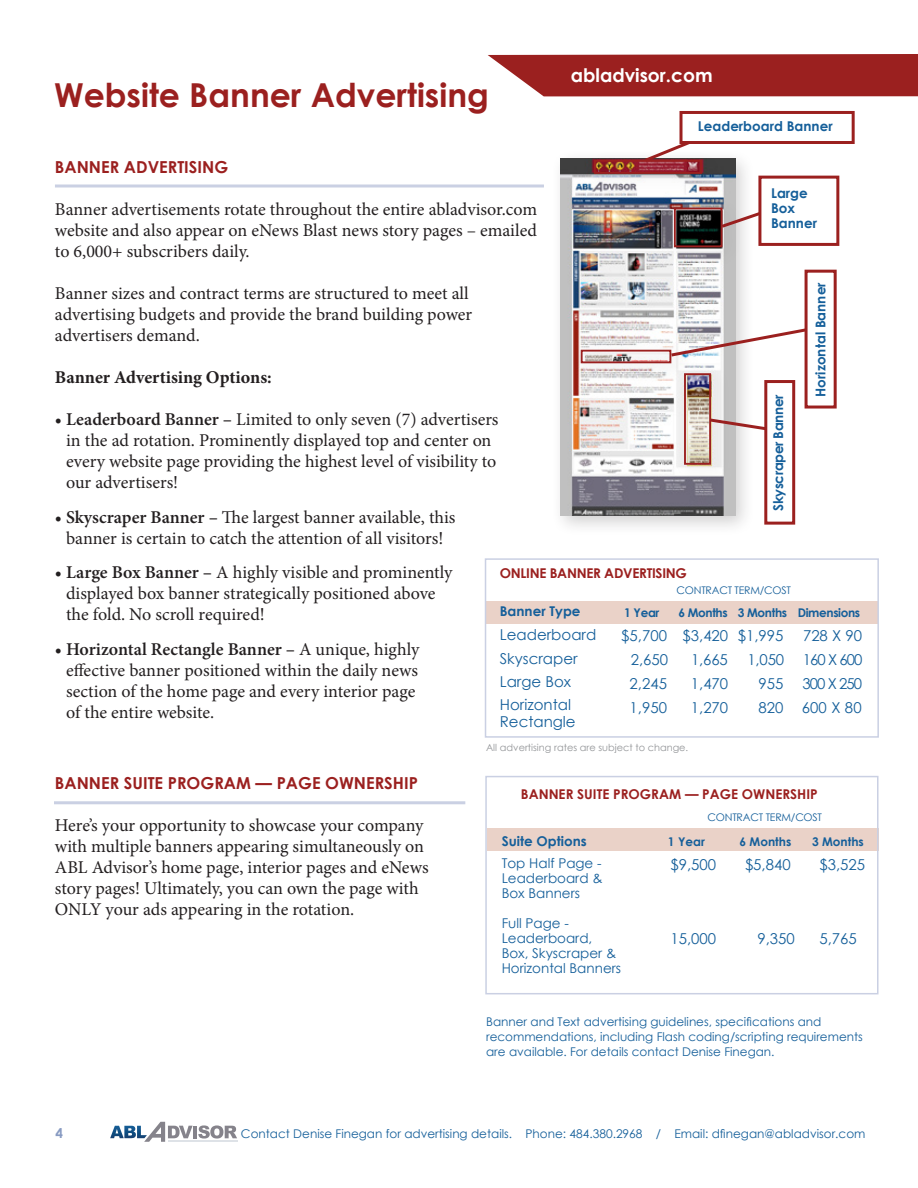
<style>
.page{position:relative;width:918px;height:1188px;background:#fff}
.page>*{position:absolute;margin:0;border:0;box-sizing:border-box;transform-origin:0 0}
.t1{font:700 33px "Century Gothic";color:#9b201f}
.t2{font:700 18.75px "Century Gothic";color:#fff}
.t3{font:18px/21px "Minion Pro";letter-spacing:-.005em;color:#231f20}
.t4{font:700 18px "Minion Pro";letter-spacing:-.005em;color:#231f20}
.t5{font:700 16.5px "Century Gothic";color:#9b201f}
.t6{font:15px/16.5px "Century Gothic";color:#155f9a}
.t7{font:13.5px/15px "Century Gothic";color:#155f9a;text-align:justify}
.t8{font:700 13.5px/15px "Century Gothic";color:#155f9a}
.t9{font:700 13.5px "Century Gothic";color:#9b201f}
.t10{font:700 13.5px "Century Gothic";letter-spacing:-.02em;color:#9b201f}
.t11{font:700 13.5px "Century Gothic";letter-spacing:-.025em;color:#155f9a}
.t12{font:700 13.5px "Century Gothic";color:#889bc2}
.t13{font:12px/15px "Century Gothic";color:#155f9a}
.t14{font:700 12px "Century Gothic";letter-spacing:-.03em;color:#155f9a}
.t15{font:10.5px "Century Gothic";letter-spacing:-.02em;color:#155f9a}
.t16{font:9.75px "Century Gothic";color:#939598}
.s1{font-weight:600}
</style>
<div class="page">
<svg style="left:110px;top:1122px;width:127px;height:20px"></svg>
<hr style="left:168px;top:1140px;width:69px;height:2px;background:#dee2e7">
<svg style="left:55px;top:184px;width:489px;height:4px;background:#d7dbe9"></svg>
<hr style="left:54px;top:801px;width:411px;height:3px;background:#cad0e3">
<svg style="left:488px;top:54px;width:430px;height:42px;background:#a2302f"></svg>
<div style="left:487px;top:828px;width:391px;height:23px;background:#ead2c8"></div>
<div style="left:485px;top:776px;width:394px;height:218px;border:2px solid #cad0e3"></div>
<div style="left:486px;top:601px;width:392px;height:23px;background:#ead2c8"></div>
<div style="left:485px;top:558px;width:394px;height:180px;border:2px solid #cad0e3"></div>
<div style="left:550px;top:148px;width:206px;height:388px;background:#231f20;opacity:.21"></div>
<img style="left:561px;top:159px;width:174px;height:357px">
<div style="left:758px;top:176px;width:81px;height:70px;border:3px solid #9b201f"></div>
<svg style="left:642px;top:134px;width:62px;height:15px"></svg>
<svg style="left:731px;top:417px;width:33px;height:15px"></svg>
<svg style="left:742px;top:209px;width:20px;height:21px"></svg>
<svg style="left:668px;top:326px;width:137px;height:33px"></svg>
<div style="left:680px;top:111px;width:175px;height:33px;background:#fff;border:3px solid #9b201f"></div>
<div style="left:584px;top:149px;width:138px;height:45px;background:#231f20;opacity:.21"></div>
<div style="left:594px;top:160px;width:108px;height:14px;border:2px solid #9b201f"></div>
<div style="left:663px;top:197px;width:79px;height:70px;background:#231f20;opacity:.21"></div>
<div style="left:674px;top:208px;width:49px;height:39px;border:2px solid #9b201f"></div>
<div style="left:571px;top:339px;width:120px;height:44px;background:#231f20;opacity:.21"></div>
<div style="left:581px;top:350px;width:90px;height:13px;border:2px solid #9b201f"></div>
<div style="left:674px;top:363px;width:57px;height:122px;background:#231f20;opacity:.21"></div>
<div style="left:684px;top:373px;width:27px;height:92px;border:2px solid #9b201f"></div>
<div style="left:764px;top:380px;width:31px;height:145px;border:3px solid #9b201f"></div>
<div style="left:805px;top:270px;width:32px;height:139px;border:3px solid #9b201f"></div>
<p class="t1" style="left:54px;top:70px;width:436px">Website Banner Advertising</p>
<p class="t2" style="left:571px;top:61px;width:144px">abladvisor.com</p>
<p class="t8" style="left:698px;top:117px;width:136px">Leaderboard Banner</p>
<p class="t5" style="left:55px;top:155px;width:175px">BANNER ADVERTISING</p>
<p class="t3" style="left:55px;top:199px;width:484px;text-align:justify">Banner advertisements rotate throughout the entire abladvisor.com website and also appear on eNews Blast news story pages – emailed to 6,000+ subscribers daily.</p>
<p class="t3" style="left:55px;top:283px;width:419px">Banner sizes and contract terms are structured to meet all advertising budgets and provide the brand building power advertisers demand.</p>
<p class="t4" style="left:55px;top:365px;width:218px">Banner Advertising Options:</p>
<p class="t3" style="left:66px;top:409px;width:434px;text-indent:-11px"><span class="s1">• Leaderboard Banner –</span> Limited to only seven (7) advertisers in the ad rotation. Prominently displayed top and center on every website page providing the highest level of visibility to our advertisers!</p>
<p class="t3" style="left:55px;top:506px;width:402px;text-align:center"><span class="s1">• Skyscraper Banner –</span> The largest banner available, this banner is certain to catch the attention of all visitors!</p>
<p class="t3" style="left:66px;top:562px;width:388px;text-indent:-11px"><span class="s1">• Large Box Banner –</span> A highly visible and prominently displayed box banner strategically positioned above the fold. No scroll required!</p>
<p class="t3" style="left:66px;top:638px;width:355px;text-indent:-11px"><span class="s1">• Horizontal Rectangle Banner –</span> A unique, highly effective banner positioned within the daily news section of the home page and every interior page of the entire website.</p>
<p class="t8" style="left:771px;top:185px;width:38px">Large<br>Box</p>
<p class="t8" style="left:771px;top:215px;width:47px">Banner</p>
<p class="t8" style="left:812px;top:397px;width:116px;rotate:-90deg">Horizontal Banner</p>
<p class="t11" style="left:768px;top:511px;width:118px;rotate:-90deg">Skyscraper Banner</p>
<p class="t10" style="left:500px;top:563px;width:189px">ONLINE BANNER ADVERTISING</p>
<p class="t15" style="left:677px;top:583px;width:116px">CONTRACT TERM/COST</p>
<p class="t8" style="left:500px;top:603px;width:82px">Banner Type</p>
<p class="t6" style="left:500px;top:626px;width:98px">Leaderboard</p>
<p class="t6" style="left:500px;top:650px;width:79px">Skyscraper</p>
<p class="t6" style="left:500px;top:673px;width:73px">Large Box</p>
<p class="t6" style="left:500px;top:696px;width:77px">Horizontal<br>Rectangle</p>
<p class="t14" style="left:798px;top:604px;width:64px">Dimensions</p>
<p class="t6" style="left:803px;top:627px;width:60px">728 X 90</p>
<p class="t6" style="left:803px;top:651px;width:61px">160 X 600</p>
<p class="t6" style="left:803px;top:675px;width:61px">300 X 250</p>
<p class="t6" style="left:802px;top:699px;width:62px">600 X 80</p>
<p class="t14" style="left:678px;top:604px;width:51px">6 Months</p>
<p class="t6" style="left:683px;top:627px;width:47px">$3,420</p>
<p class="t6" style="left:691px;top:651px;width:38px">1,665</p>
<p class="t6" style="left:691px;top:675px;width:39px">1,470</p>
<p class="t6" style="left:691px;top:699px;width:39px">1,270</p>
<p class="t14" style="left:738px;top:604px;width:51px">3 Months</p>
<p class="t6" style="left:738px;top:627px;width:47px">$1,995</p>
<p class="t6" style="left:747px;top:651px;width:38px">1,050</p>
<p class="t6" style="left:759px;top:675px;width:26px">955</p>
<p class="t6" style="left:759px;top:699px;width:26px">820</p>
<p class="t14" style="left:624px;top:604px;width:37px">1 Year</p>
<p class="t6" style="left:621px;top:627px;width:47px">$5,700</p>
<p class="t6" style="left:631px;top:651px;width:39px">2,650</p>
<p class="t6" style="left:630px;top:675px;width:39px">2,245</p>
<p class="t6" style="left:630px;top:699px;width:39px">1,950</p>
<p class="t5" style="left:55px;top:770px;width:365px">BANNER SUITE PROGRAM — PAGE OWNERSHIP</p>
<p class="t3" style="left:55px;top:815px;width:375px">Here’s your opportunity to showcase your company with multiple banners appearing simultaneously on ABL Advisor’s home page, interior pages and eNews story pages! Ultimately, you can own the page with ONLY your ads appearing in the rotation.</p>
<p class="t16" style="left:486px;top:740px;width:204px">All advertising rates are subject to change.</p>
<p class="t9" style="left:521px;top:783px;width:298px">BANNER SUITE PROGRAM — PAGE OWNERSHIP</p>
<p class="t8" style="left:502px;top:833px;width:87px">Suite Options</p>
<p class="t7" style="left:502px;top:855px;width:102px">Top Half Page - Leaderboard &amp; Box Banners</p>
<p class="t7" style="left:502px;top:915px;width:121px;text-align:left">Full Page -<br>Leaderboard,<br>Box, Skyscraper &amp;<br>Horizontal Banners</p>
<p class="t15" style="left:708px;top:809px;width:116px">CONTRACT TERM/COST</p>
<p class="t14" style="left:668px;top:833px;width:38px">1 Year</p>
<p class="t14" style="left:740px;top:833px;width:53px">6 Months</p>
<p class="t14" style="left:812px;top:833px;width:53px">3 Months</p>
<p class="t6" style="left:671px;top:857px;width:47px">$9,500</p>
<p class="t6" style="left:745px;top:857px;width:47px">$5,840</p>
<p class="t6" style="left:819px;top:857px;width:47px">$3,525</p>
<p class="t6" style="left:671px;top:930px;width:47px">15,000</p>
<p class="t6" style="left:757px;top:930px;width:39px">9,350</p>
<p class="t6" style="left:819px;top:930px;width:39px">5,765</p>
<p class="t13" style="left:486px;top:1014px;width:378px">Banner and Text advertising guidelines, specifications and recommendations, including Flash coding/scripting requirements are available. For details contact Denise Finegan.</p>
<p class="t12" style="left:56px;top:1123px;width:9px">4</p>
<p class="t13" style="left:241px;top:1126px;width:626px">Contact Denise Finegan for advertising details. Phone: 484.380.2968 / Email: dfinegan@abladvisor.com</p>
</div>
